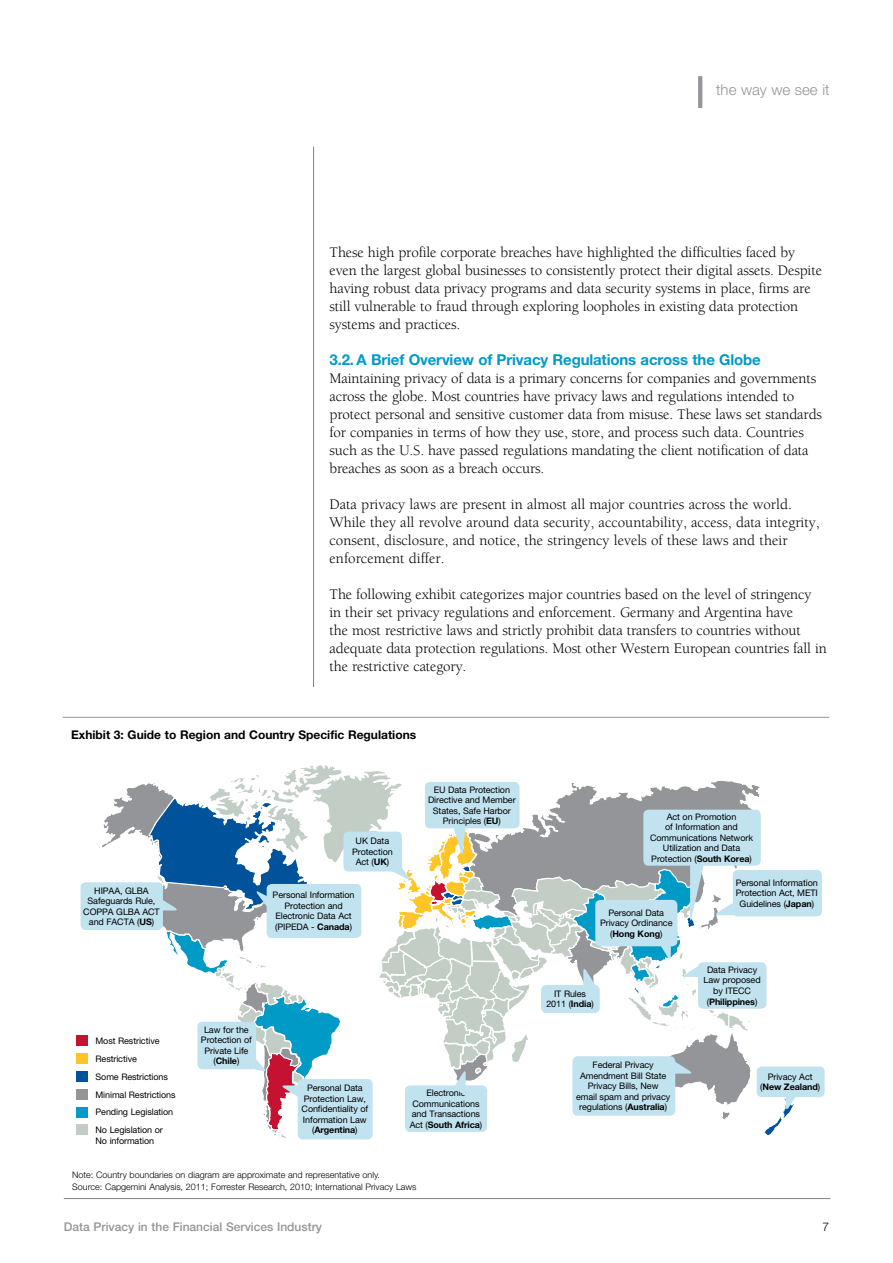
<style>
.page{position:relative;width:893px;height:1263px;background:#fff}
.page>*{position:absolute;margin:0;border:0;box-sizing:border-box;transform-origin:0 0}
.t1{font:15px/18px "Berkeley Std";letter-spacing:-.01em;color:#000}
.t2{font:700 15px "Helvetica Neue LT Std";letter-spacing:-.01em;color:#009ac7}
.t3{font:300 15px "Helvetica Neue LT Std";color:#939598}
.t4{font:700 12px "Helvetica Neue LT Std";color:#000}
.t5{font:500 12px "Helvetica Neue LT Std";color:#939598}
.t6{font:300 12px "Helvetica Neue LT Std";color:#000}
.t7{font:9px/10.5px "Helvetica Neue LT Std";letter-spacing:-.01em;color:#000;text-align:center}
.t8{font:300 9px/11.4px "Helvetica Neue LT Std";color:#000}
.s1{font-weight:700}
</style>
<div class="page">
<hr style="left:698px;top:76px;width:4px;height:32px;background:#939598">
<hr style="left:313px;top:147px;width:1px;height:1052px;background:#808285">
<div style="left:307px;top:687px;width:14px;height:527px;background:#fff"></div>
<hr style="left:63px;top:717px;width:766px;height:1px;background:#939598">
<hr style="left:64px;top:1198px;width:766px;height:1px;background:#808285">
<div style="left:757px;top:1066px;width:68px;height:31px;background:#c1e2ef;border-radius:5px"></div>
<div style="left:733px;top:870px;width:89px;height:46px;background:#c1e2ef;border-radius:5px"></div>
<svg style="left:81px;top:765px;width:717px;height:375px"></svg>
<div style="left:595px;top:900px;width:82px;height:46px;background:#c1e2ef;border-radius:5px"></div>
<div style="left:77px;top:1036px;width:11px;height:10px;background:#c41230"></div>
<div style="left:77px;top:1071px;width:11px;height:10px;background:#00539b"></div>
<div style="left:77px;top:1053px;width:11px;height:11px;background:#ffc425"></div>
<div style="left:77px;top:1089px;width:11px;height:10px;background:#939598"></div>
<div style="left:77px;top:1107px;width:11px;height:10px;background:#009ac7"></div>
<div style="left:77px;top:1125px;width:11px;height:10px;background:#c2cdc5"></div>
<p class="t3" style="left:716px;top:80px;width:115px">the way we see it</p>
<p class="t1" style="left:330px;top:244px;width:494px">These high profile corporate breaches have highlighted the difficulties faced by even the largest global businesses to consistently protect their digital assets. Despite having robust data privacy programs and data security systems in place, firms are still vulnerable to fraud through exploring loopholes in existing data protection systems and practices.</p>
<p class="t2" style="left:330px;top:351px;width:433px">3.2. A Brief Overview of Privacy Regulations across the Globe</p>
<p class="t1" style="left:330px;top:370px;width:494px">Maintaining privacy of data is a primary concerns for companies and governments across the globe. Most countries have privacy laws and regulations intended to protect personal and sensitive customer data from misuse. These laws set standards for companies in terms of how they use, store, and process such data. Countries such as the U.S. have passed regulations mandating the client notification of data breaches as soon as a breach occurs.</p>
<p class="t1" style="left:330px;top:496px;width:492px">Data privacy laws are present in almost all major countries across the world.<br>While they all revolve around data security, accountability, access, data integrity, consent, disclosure, and notice, the stringency levels of these laws and their enforcement differ.</p>
<p class="t1" style="left:330px;top:586px;width:499px">The following exhibit categorizes major countries based on the level of stringency<br>in their set privacy regulations and enforcement. Germany and Argentina have<br>the most restrictive laws and strictly prohibit data transfers to countries without adequate data protection regulations. Most other Western European countries fall in the restrictive category.</p>
<p class="t4" style="left:71px;top:727px;width:347px">Exhibit 3: Guide to Region and Country Specific Regulations</p>
<p class="t7" style="left:83px;top:885px;width:78px">HIPAA, GLBA<br>Safeguards Rule,<br>COPPA GLBA ACT and FACTA (<span class="s1">US</span>)</p>
<p class="t7" style="left:352px;top:836px;width:42px">UK Data<br>Protection<br>Act (<span class="s1">UK</span>)</p>
<p class="t7" style="left:273px;top:890px;width:83px">Personal Information<br>Protection and<br>Electronic Data Act (PIPEDA - <span class="s1">Canada</span>)</p>
<p class="t7" style="left:428px;top:784px;width:89px">EU Data Protection<br>Directive and Member<br>States, Safe Harbor<br>Principles (<span class="s1">EU</span>)</p>
<p class="t7" style="left:96px;top:1035px;width:66px">Most Restrictive</p>
<p class="t7" style="left:96px;top:1071px;width:74px">Some Restrictions</p>
<p class="t7" style="left:96px;top:1053px;width:43px">Restrictive</p>
<p class="t7" style="left:96px;top:1085px;width:82px;line-height:17.9px;text-align:left">Minimal Restrictions<br>Pending Legislation<br>No Legislation or</p>
<p class="t7" style="left:96px;top:1135px;width:60px">No information</p>
<p class="t7" style="left:201px;top:1024px;width:53px">Law for the<br>Protection of<br>Private Life (<span class="s1">Chile</span>)</p>
<p class="t7" style="left:302px;top:1083px;width:68px">Personal Data<br>Protection Law,<br>Confidentiality of<br>Information Law (<span class="s1">Argentina</span>)</p>
<p class="t7" style="left:410px;top:1087px;width:74px">Electronic<br>Communications and Transactions<br>Act (<span class="s1">South Africa</span>)</p>
<p class="t8" style="left:72px;top:1169px;width:346px">Note: Country boundaries on diagram are approximate and representative only.<br>Source: Capgemini Analysis, 2011; Forrester Research, 2010; International Privacy Laws</p>
<p class="t7" style="left:650px;top:811px;width:104px">Act on Promotion<br>of Information and<br>Communications Network<br>Utilization and Data<br>Protection (<span class="s1">South Korea</span>)</p>
<p class="t7" style="left:736px;top:877px;width:84px">Personal Information<br>Protection Act, METI<br>Guidelines (<span class="s1">Japan</span>)</p>
<p class="t7" style="left:600px;top:907px;width:74px">Personal Data<br>Privacy Ordinance (<span class="s1">Hong Kong</span>)</p>
<p class="t7" style="left:546px;top:988px;width:49px">IT Rules<br>2011 (<span class="s1">India</span>)</p>
<p class="t7" style="left:576px;top:1059px;width:96px">Federal Privacy<br>Amendment Bill State<br>Privacy Bills, New<br>email spam and privacy regulations (<span class="s1">Australia</span>)</p>
<p class="t7" style="left:704px;top:964px;width:59px">Data Privacy<br>Law proposed by ITECC (<span class="s1">Philippines</span>)</p>
<p class="t7" style="left:760px;top:1071px;width:61px">Privacy Act (<span class="s1">New Zealand</span>)</p>
<p class="t5" style="left:64px;top:1220px;width:260px">Data Privacy in the Financial Services Industry</p>
<p class="t6" style="left:822px;top:1219px;width:8px">7</p>
</div>
